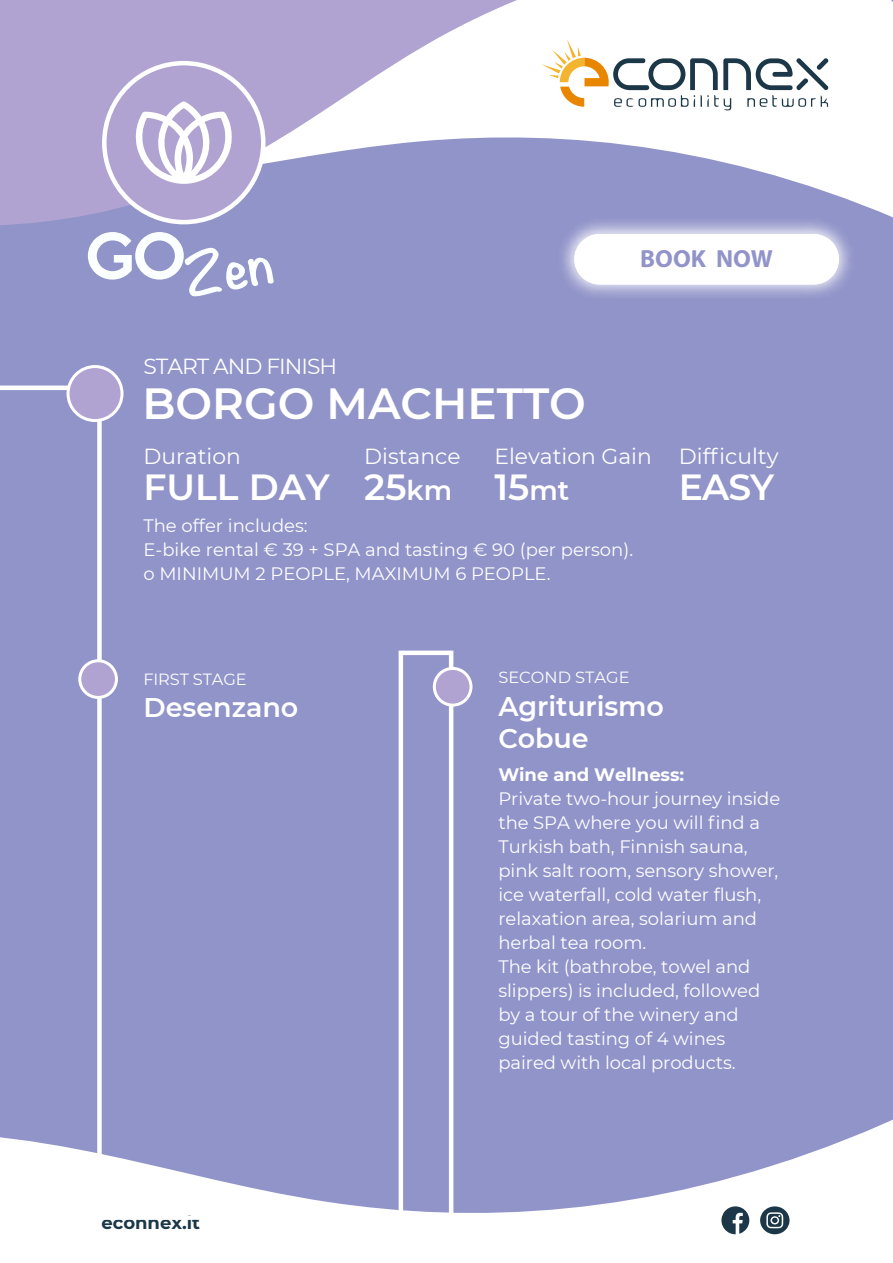
<style>
.page{position:relative;width:893px;height:1263px;background:#fff}
.page>*{position:absolute;margin:0;border:0;box-sizing:border-box;transform-origin:0 0}
.t1{font:600 43.5px "Montserrat";color:#fff}
.t2{font:600 36.3px "Montserrat";color:#fff}
.t3{font:600 27px/32.4px "Montserrat";letter-spacing:-.005em;color:#fff}
.t4{font:700 24.9px "Myriad Pro";color:#9294c9}
.t5{font:21.75px "Montserrat";color:#fff}
.t6{font:21.75px "Montserrat";letter-spacing:-.045em;color:#fff}
.t7{font:18px/24px "Montserrat";letter-spacing:-.005em;color:#fff}
.t8{font:700 18px "Montserrat";letter-spacing:-.005em;color:#fff}
.t9{font:700 18px "Montserrat";color:#1c3848}
.t10{font:16.2px "Montserrat";color:#fff}
.s1{font-size:27px}
</style>
<div class="page">
<div style="left:0;top:266px;width:893px;height:375px;background:#9194c9"></div>
<svg style="left:0;top:0;width:893px;height:266px"></svg>
<svg style="left:456px;top:641px;width:437px;height:594px;background:#999ccd"></svg>
<div style="left:104px;top:63px;width:159px;height:159px;background:#b0a3d1;border-radius:50%"></div>
<div style="left:102px;top:61px;width:163px;height:163px;border:4px solid #fff;border-radius:50%"></div>
<svg style="left:721px;top:1206px;width:28px;height:28px"></svg>
<svg style="left:760px;top:1206px;width:29px;height:28px"></svg>
<svg style="left:136px;top:101px;width:96px;height:83px"></svg>
<div style="left:0;top:383px;width:456px;height:830px;background:#9194c9"></div>
<div style="left:68px;top:367px;width:54px;height:54px;background:#b0a3d1;border-radius:50%"></div>
<div style="left:67px;top:365px;width:57px;height:57px;border:3px solid #fff;border-radius:50%"></div>
<div style="left:80px;top:661px;width:36px;height:36px;background:#b0a3d1;border-radius:50%"></div>
<div style="left:78px;top:659px;width:40px;height:40px;border:3px solid #fff;border-radius:50%"></div>
<div style="left:434px;top:668px;width:37px;height:37px;background:#b0a3d1;border-radius:50%"></div>
<div style="left:433px;top:667px;width:39px;height:40px;border:3px solid #fff;border-radius:50%"></div>
<img style="left:551px;top:211px;width:312px;height:96px">
<div style="left:574px;top:234px;width:265px;height:50px;background:#fff;border-radius:25px"></div>
<svg style="left:88px;top:232px;width:186px;height:65px"></svg>
<h3 class="t4" style="left:627px;top:242px;width:160px">PRENOTA ORA</h3>
<h3 class="t4" style="left:640px;top:242px;width:134px">BOOK NOW</h3>
<p class="t6" style="left:143px;top:353px;width:195px">START AND FINISH</p>
<h1 class="t1" style="left:142px;top:377px;width:445px">BORGO MACHETTO</h1>
<p class="t5" style="left:143px;top:443px;width:99px">Duration</p>
<p class="t5" style="left:364px;top:443px;width:98px">Distance</p>
<p class="t5" style="left:494px;top:443px;width:286px">Elevation Gain Difficulty</p>
<h2 class="t2" style="left:364px;top:465px;width:89px">25<span class="s1">km</span></h2>
<h2 class="t2" style="left:143px;top:465px;width:188px">FULL DAY</h2>
<h2 class="t2" style="left:494px;top:465px;width:76px">15<span class="s1">mt</span></h2>
<h2 class="t2" style="left:679px;top:465px;width:97px">EASY</h2>
<p class="t7" style="left:143px;top:513px;width:491px">The offer includes:<br>E-bike rental € 39 + SPA and tasting € 90 (per person). o MINIMUM 2 PEOPLE, MAXIMUM 6 PEOPLE.</p>
<p class="t10" style="left:143px;top:669px;width:105px">FIRST STAGE</p>
<h3 class="t3" style="left:143px;top:691px;width:156px">Desenzano</h3>
<p class="t9" style="left:101px;top:1211px;width:100px">econnex.it</p>
<p class="t10" style="left:498px;top:667px;width:133px">SECOND STAGE</p>
<h3 class="t3" style="left:498px;top:690px;width:167px">Agriturismo<br>Cobue</h3>
<p class="t8" style="left:498px;top:764px;width:187px">Wine and Wellness:</p>
<p class="t7" style="left:498px;top:787px;width:283px">Private two-hour journey inside the SPA where you will find a<br>Turkish bath, Finnish sauna, pink salt room, sensory shower, ice waterfall, cold water flush, relaxation area, solarium and herbal tea room.<br>The kit (bathrobe, towel and slippers) is included, followed by a tour of the winery and guided tasting of 4 wines paired with local products.</p>
</div>
